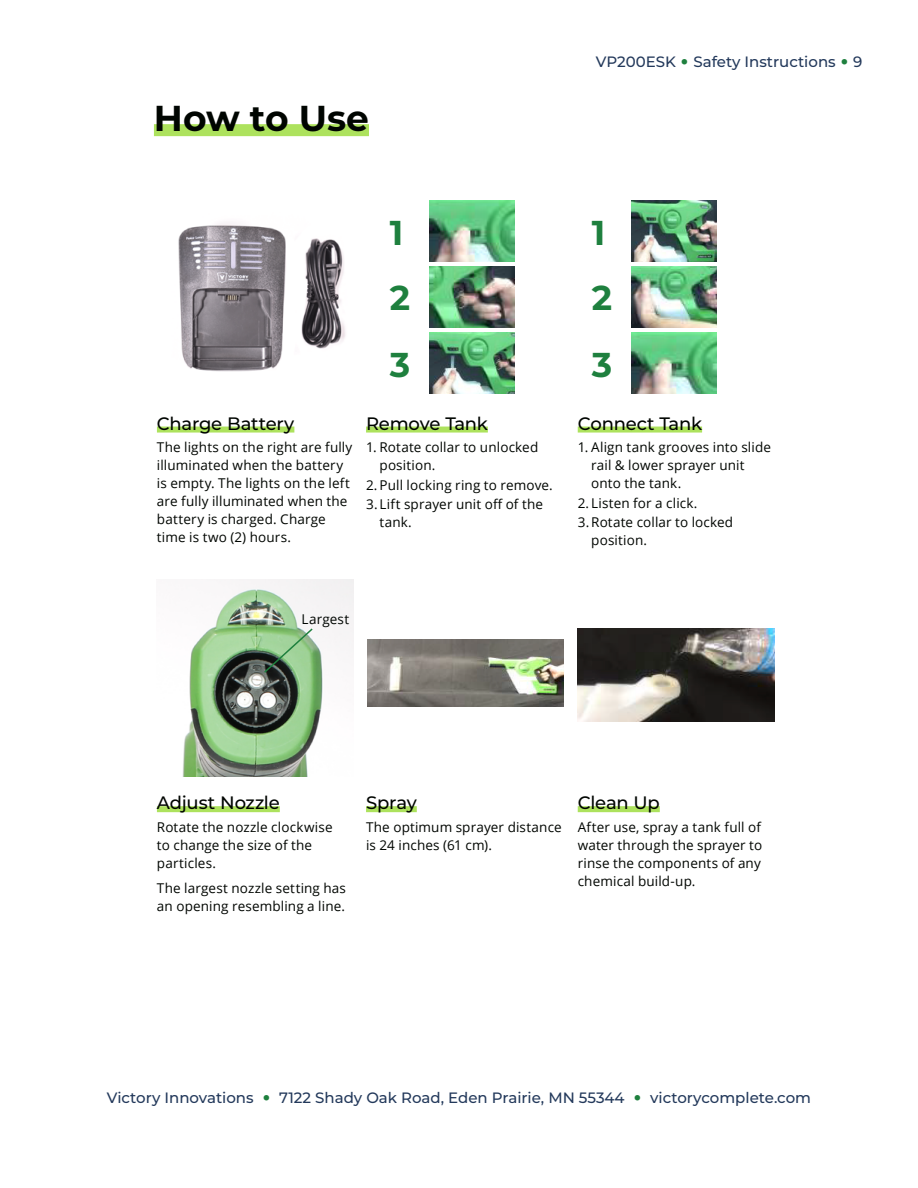
<style>
.page{position:relative;width:918px;height:1188px;background:#fff}
.page>*{position:absolute;margin:0;border:0;box-sizing:border-box;transform-origin:0 0}
.t1{font:700 36px "Montserrat";color:#000501}
.t2{font:700 34.5px "Montserrat";color:#1e803e}
.t3{font:500 18px "Montserrat";letter-spacing:-.015em;color:#000501}
.t4{font:500 15px "Montserrat";color:#23395b}
.t5{font:13.5px/18px "Open Sans";letter-spacing:.01em;color:#000501}
.s1{font-size:30px;color:#1e803e}
</style>
<div class="page">
<img style="left:178px;top:222px;width:168px;height:150px">
<div style="left:154px;top:124px;width:215px;height:12px;background:#ade25d"></div>
<div style="left:157px;top:427px;width:137px;height:6px;background:#ade25d"></div>
<div style="left:157px;top:806px;width:123px;height:6px;background:#ade25d"></div>
<div style="left:366px;top:427px;width:122px;height:6px;background:#ade25d"></div>
<div style="left:366px;top:806px;width:51px;height:6px;background:#ade25d"></div>
<div style="left:578px;top:427px;width:124px;height:6px;background:#ade25d"></div>
<div style="left:578px;top:806px;width:82px;height:6px;background:#ade25d"></div>
<img style="left:182px;top:579px;width:171px;height:198px">
<svg style="left:262px;top:627px;width:52px;height:47px;background:#81ad7d"></svg>
<img style="left:367px;top:640px;width:197px;height:66px">
<img style="left:578px;top:628px;width:196px;height:93px">
<img style="left:430px;top:201px;width:85px;height:60px">
<img style="left:631px;top:333px;width:85px;height:61px">
<img style="left:430px;top:267px;width:84px;height:60px">
<img style="left:631px;top:267px;width:85px;height:60px">
<img style="left:430px;top:333px;width:85px;height:61px">
<img style="left:631px;top:201px;width:85px;height:60px">
<h1 class="t1" style="left:154px;top:92px;width:217px">How to Use</h1>
<p class="t4" style="left:596px;top:51px;width:268px">VP200ESK <span class="s1">•</span> Safety Instructions <span class="s1">•</span> 9</p>
<h2 class="t2" style="left:390px;top:208px;width:15px">1</h2>
<h2 class="t2" style="left:592px;top:208px;width:15px">1</h2>
<h2 class="t2" style="left:390px;top:273px;width:22px">2</h2>
<h2 class="t2" style="left:592px;top:273px;width:22px">2</h2>
<h2 class="t2" style="left:390px;top:340px;width:22px">3</h2>
<h2 class="t2" style="left:592px;top:340px;width:22px">3</h2>
<h3 class="t3" style="left:157px;top:411px;width:139px">Charge Battery</h3>
<p class="t5" style="left:157px;top:438px;width:197px">The lights on the right are fully illuminated when the battery is empty. The lights on the left are fully illuminated when the battery is charged. Charge time is two (2) hours.</p>
<h3 class="t3" style="left:366px;top:411px;width:123px">Remove Tank</h3>
<p class="t5" style="left:380px;top:438px;width:160px;text-indent:-14px">1. Rotate collar to unlocked position.</p>
<p class="t5" style="left:366px;top:475px;width:188px">2.Pull locking ring to remove.</p>
<p class="t5" style="left:380px;top:495px;width:165px;text-indent:-14px">3. Lift sprayer unit off of the tank.</p>
<h3 class="t3" style="left:578px;top:411px;width:126px">Connect Tank</h3>
<p class="t5" style="left:591px;top:438px;width:181px;text-indent:-14px">1. Align tank grooves into slide rail &amp; lower sprayer unit onto the tank.</p>
<p class="t5" style="left:578px;top:493px;width:157px;line-height:19.5px">2. Listen for a click.<br>3.Rotate collar to locked</p>
<p class="t5" style="left:591px;top:531px;width:57px">position.</p>
<p class="t5" style="left:302px;top:610px;width:49px">Largest</p>
<h3 class="t3" style="left:157px;top:790px;width:124px">Adjust Nozzle</h3>
<p class="t5" style="left:157px;top:817px;width:177px">Rotate the nozzle clockwise to change the size of the particles.</p>
<p class="t5" style="left:157px;top:879px;width:191px">The largest nozzle setting has an opening resembling a line.</p>
<h3 class="t3" style="left:366px;top:790px;width:52px">Spray</h3>
<p class="t5" style="left:366px;top:817px;width:197px">The optimum sprayer distance is 24 inches (61 cm).</p>
<h3 class="t3" style="left:578px;top:790px;width:84px">Clean Up</h3>
<p class="t5" style="left:578px;top:817px;width:186px;text-align:justify">After use, spray a tank full of water through the sprayer to rinse the components of any chemical build-up.</p>
<p class="t4" style="left:107px;top:1087px;width:706px">Victory Innovations <span class="s1">•</span> 7122 Shady Oak Road, Eden Prairie, MN 55344 <span class="s1">•</span> victorycomplete.com</p>
</div>
